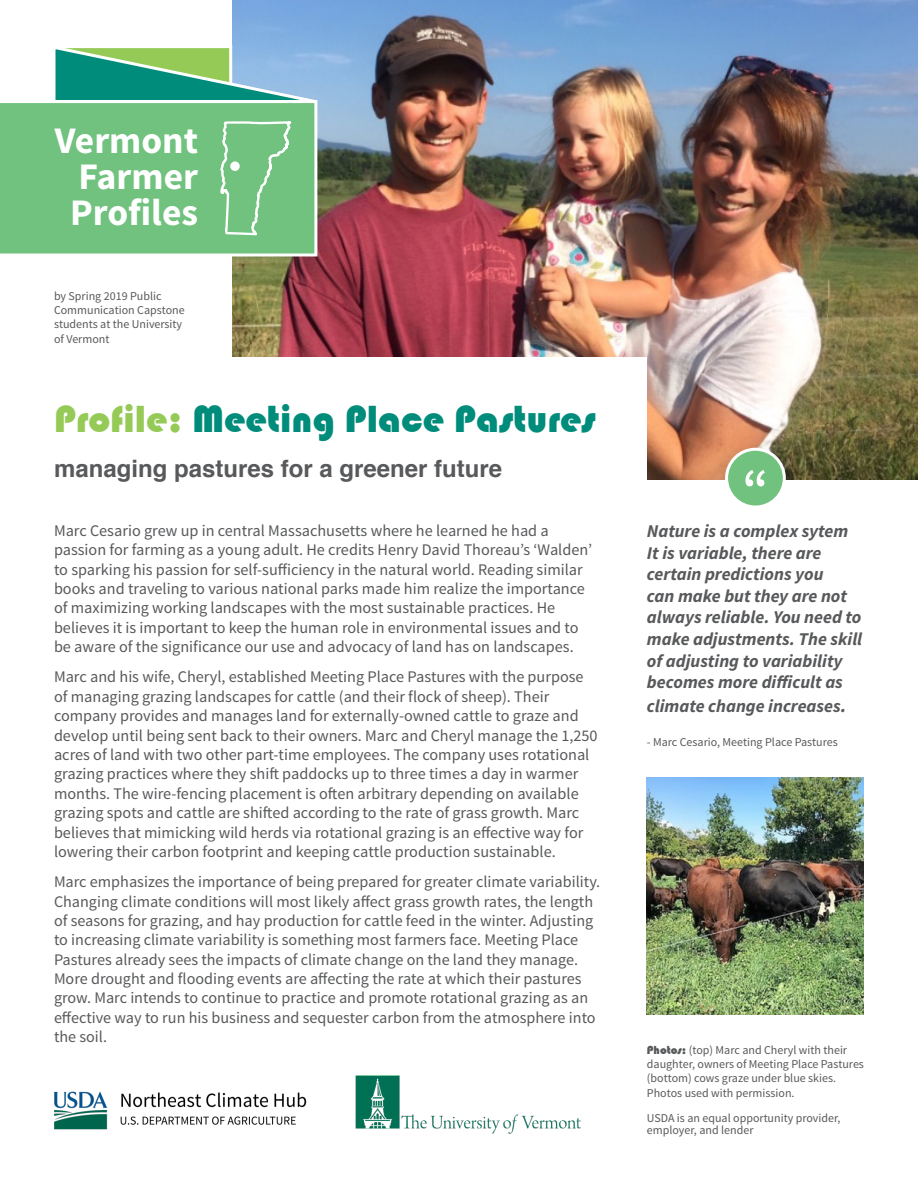
<style>
.page{position:relative;width:918px;height:1188px;background:#fff}
.page>*{position:absolute;margin:0;border:0;box-sizing:border-box;transform-origin:0 0}
.t1{font:600 54px "Source Sans Pro";color:#fff}
.t2{font:39px "Bauhaus 93";color:#008c7b}
.t3{font:700 37.5px/36px "Source Sans Pro";color:#fff;text-align:justify}
.t4{font:700 24px "Helvetica";color:#58595b}
.t5{font:italic 700 18px/21.6px "Source Sans Pro";color:#58595b}
.t6{font:16.2px/19.5px "Source Sans Pro";color:#58595b}
.t7{font:12px/14.4px "Source Sans Pro";color:#58595b}
.s1{color:#95ca57}
.s2{font-size:19.5px}
.s3{font-family:"Bauhaus 93"}
</style>
<div class="page">
<img style="left:232px;top:0;width:686px;height:480px">
<div style="left:0;top:357px;width:647px;height:166px;background:#fff"></div>
<svg style="left:0;top:103px;width:317px;height:153px;background:#79c686"></svg>
<svg style="left:44px;top:44px;width:301px;height:191px;background:#74bb8e"></svg>
<div style="left:230px;top:161px;width:10px;height:10px;border:3px solid #fff;border-radius:50%"></div>
<div style="left:727px;top:449px;width:57px;height:58px;background:#70c27e;border-radius:50%"></div>
<div style="left:725px;top:448px;width:61px;height:61px;border:3px solid #fff;border-radius:50%"></div>
<img style="left:647px;top:777px;width:217px;height:238px">
<img style="left:54px;top:1091px;width:253px;height:39px">
<img style="left:355px;top:1075px;width:226px;height:59px">
<h3 class="t3" style="left:70px;top:124px;width:129px;text-indent:-15px">Vermont Farmer Profiles</h3>
<p class="t7" style="left:54px;top:289px;width:132px">by Spring 2019 Public<br>Communication Capstone students at the University of Vermont</p>
<h2 class="t2" style="left:54px;top:397px;width:543px"><span class="s1">Profile:</span> Meeting Place Pastures</h2>
<h3 class="t4" style="left:54px;top:450px;width:450px">managing pastures for a greener future</h3>
<p class="t6" style="left:54px;top:521px;width:540px">Marc Cesario grew up in central Massachusetts where he learned he had a passion for farming as a young adult. He credits Henry David Thoreau’s ‘Walden’ to sparking his passion for self-sufficiency in the natural world. Reading similar books and traveling to various national parks made him realize the importance of maximizing working landscapes with the most sustainable practices. He believes it is important to keep the human role in environmental issues and to be aware of the significance our use and advocacy of land has on landscapes.</p>
<p class="t6" style="left:54px;top:667px;width:545px">Marc and his wife, Cheryl, established Meeting Place Pastures with the purpose of managing grazing landscapes for cattle (and their flock of sheep). Their company provides and manages land for externally-owned cattle to graze and develop until being sent back to their owners. Marc and Cheryl manage the 1,250 acres of land with two other part-time employees. The company uses rotational grazing practices where they shift paddocks up to three times a day in warmer months. The wire-fencing placement is often arbitrary depending on available grazing spots and cattle are shifted according to the rate of grass growth. Marc believes that mimicking wild herds via rotational grazing is an effective way for lowering their carbon footprint and keeping cattle production sustainable.</p>
<p class="t6" style="left:54px;top:872px;width:548px">Marc emphasizes the importance of being prepared for greater climate variability.<br>Changing climate conditions will most likely affect grass growth rates, the length of seasons for grazing, and hay production for cattle feed in the winter. Adjusting to increasing climate variability is something most farmers face. Meeting Place Pastures already sees the impacts of climate change on the land they manage.<br>More drought and flooding events are affecting the rate at which their pastures grow. Marc intends to continue to practice and promote rotational grazing as an effective way to run his business and sequester carbon from the atmosphere into the soil.</p>
<h1 class="t1" style="left:742px;top:455px;width:28px">“</h1>
<p class="t5" style="left:647px;top:520px;width:217px">Nature is a complex sytem<br>It is variable, there are certain predictions you<br>can make but they are not always reliable. You need to make adjustments. The skill of adjusting to variability becomes more difficult as</p>
<p class="t5" style="left:647px;top:695px;width:201px">climate change increases<span class="s2">.</span></p>
<p class="t7" style="left:647px;top:735px;width:192px">- Marc Cesario, Meeting Place Pastures</p>
<p class="t7" style="left:647px;top:1043px;width:219px"><span class="s3">Photos:</span> (top) Marc and Cheryl with their daughter, owners of Meeting Place Pastures (bottom) cows graze under blue skies.<br>Photos used with permission.</p>
<p class="t7" style="left:647px;top:1113px;width:195px;line-height:12px">USDA is an equal opportunity provider, employer, and lender</p>
</div>
